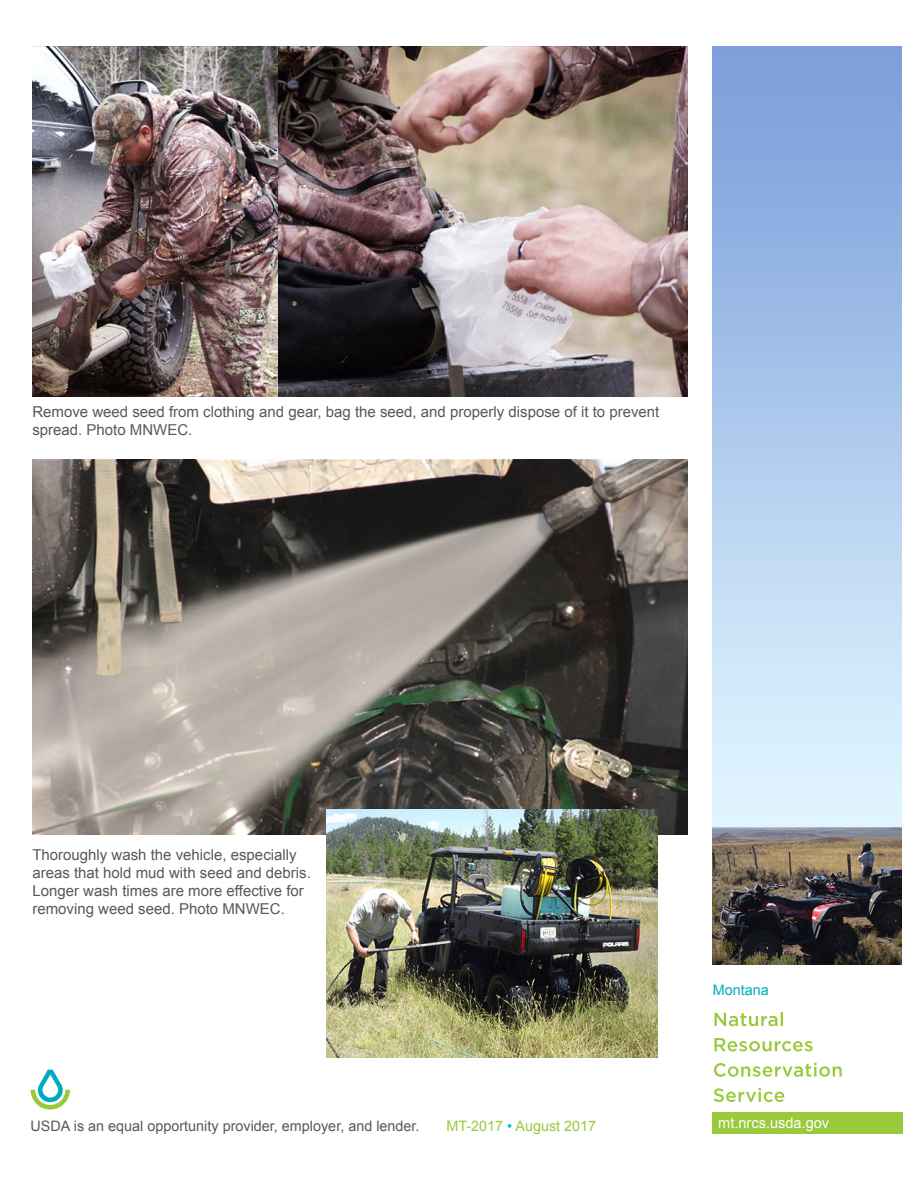
<style>
.page{position:relative;width:918px;height:1188px;background:#fff}
.page>*{position:absolute;margin:0;border:0;box-sizing:border-box;transform-origin:0 0}
.Body_Text{font:15px/18px "Arial";color:#57585a}
.t1{font:14.55px "Arial";color:#fff}
.t2{font:14.4px "Arial";color:#57585a}
.t3{font:14.4px "Arial";color:#99ca3b}
.t4{font:14.4px "Arial";color:#00abc0}
.s1{color:#00b7ca}
</style>
<div class="page">
<div style="left:713px;top:1112px;width:190px;height:22px;background:#99ca3b"></div>
<svg style="left:714px;top:1088px;width:70px;height:14px"></svg>
<svg style="left:714px;top:1063px;width:128px;height:14px"></svg>
<svg style="left:715px;top:1038px;width:98px;height:14px"></svg>
<svg style="left:715px;top:1012px;width:68px;height:14px"></svg>
<svg style="left:31px;top:1070px;width:39px;height:40px"></svg>
<img style="left:32px;top:459px;width:656px;height:375px">
<img style="left:713px;top:47px;width:189px;height:918px">
<img style="left:326px;top:809px;width:331px;height:249px">
<img style="left:32px;top:47px;width:656px;height:350px">
<p class="Body_Text" style="left:32px;top:403px;width:629px">Remove weed seed from clothing and gear, bag the seed, and properly dispose of it to prevent spread. Photo MNWEC.</p>
<p class="Body_Text" style="left:32px;top:846px;width:280px">Thoroughly wash the vehicle, especially areas that hold mud with seed and debris.<br>Longer wash times are more effective for removing weed seed. Photo MNWEC.</p>
<p class="t4" style="left:713px;top:981px;width:58px">Montana</p>
<p class="t2" style="left:31px;top:1117px;width:390px">USDA is an equal opportunity provider, employer, and lender.</p>
<p class="t1" style="left:718px;top:1114px;width:113px">mt.nrcs.usda.gov</p>
<p class="t3" style="left:446px;top:1117px;width:151px">MT-2017 <span class="s1">•</span> August 2017</p>
</div>
